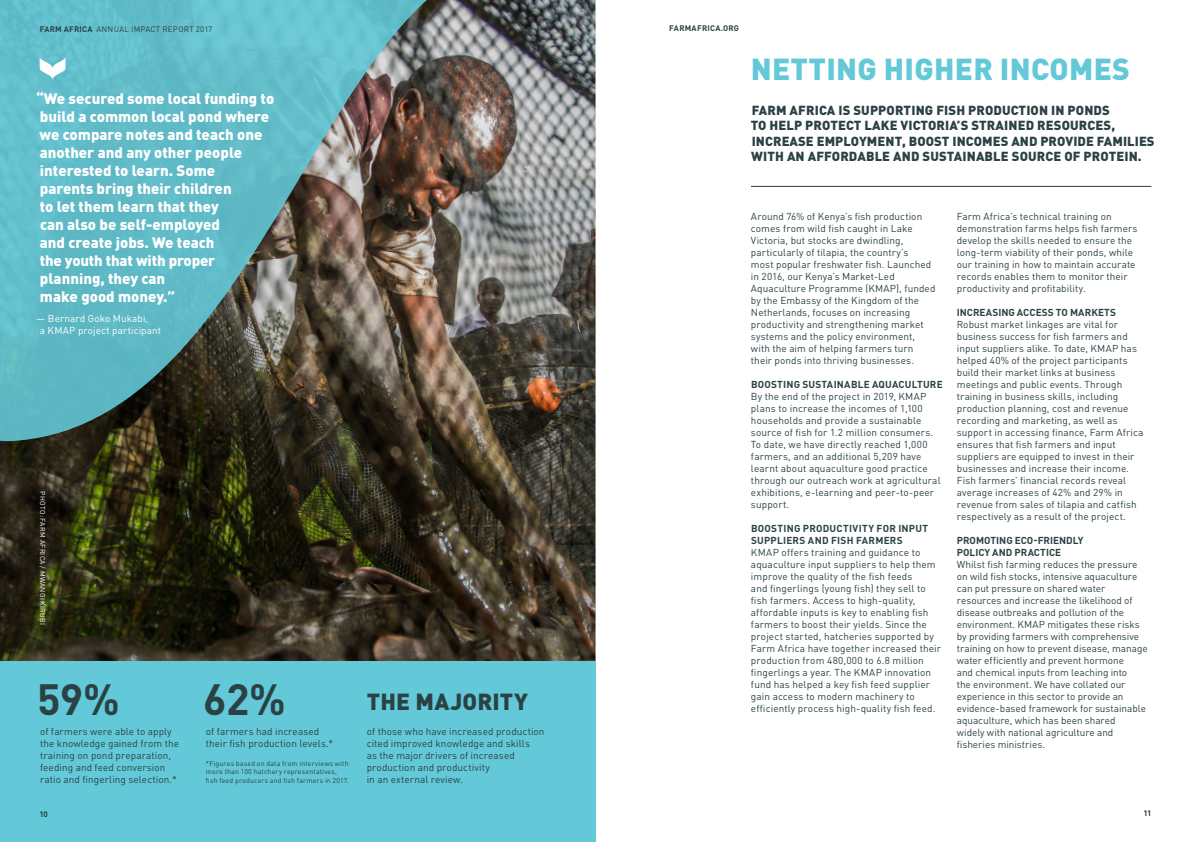
<style>
.page{position:relative;width:1191px;height:842px;background:#fff}
.page>*{position:absolute;margin:0;border:0;box-sizing:border-box;transform-origin:0 0}
.t1{font:700 43.2px "DIN Pro";color:#2b4244}
.t2{font:900 30px "DIN Pro";letter-spacing:.01em;color:#63c9d8}
.t3{font:900 23px "DIN Pro";letter-spacing:.005em;color:#2b4244}
.t4{font:900 15px/18px "DIN Pro";color:#fff}
.t5{font:900 13px/15.6px "DIN Pro";letter-spacing:.01em;color:#2b4244}
.t6{font:10px/12px "DIN Pro";letter-spacing:.005em;color:#2b4244}
.t7{font:700 10px/12px "DIN Pro";letter-spacing:.02em;color:#2b4244}
.t8{font:10px/12px "DIN Pro";letter-spacing:.005em;color:#fff}
.t9{font:700 10px/12px "DIN Pro";letter-spacing:-.005em;color:#2b4244}
.t10{font:8px "DIN Pro";letter-spacing:.025em;color:#2b4244}
.t11{font:700 8px "DIN Pro";letter-spacing:.025em;color:#2b4244}
.t12{font:700 8px "DIN Pro";color:#224142}
.t13{font:7px/8.4px "DIN Pro";letter-spacing:.025em;color:#2b4244}
.t14{font:7px "DIN Pro";letter-spacing:.035em;color:#fff}
.s1{font-weight:700}
</style>
<div class="page">
<img style="left:0;top:0;width:595px;height:662px">
<hr style="left:751px;top:186px;width:400px;height:1px;background:#2b4244">
<div style="left:0;top:662px;width:595px;height:180px;background:#63c9d8"></div>
<img style="left:0;top:0;width:528px;height:441px">
<svg style="left:40px;top:57px;width:25px;height:23px"></svg>
<p class="t10" style="left:40px;top:23px;width:174px"><span class="s1">FARM AFRICA</span> ANNUAL IMPACT REPORT 2017</p>
<p class="t4" style="left:36px;top:89px;width:239px">“We secured some local funding to build a common local pond where we compare notes and teach one another and any other people interested to learn. Some</p>
<p class="t4" style="left:40px;top:179px;width:193px">parents bring their children to let them learn that they</p>
<p class="t4" style="left:40px;top:215px;width:181px">can also be self-employed</p>
<p class="t4" style="left:40px;top:233px;width:176px">and create jobs. We teach</p>
<p class="t4" style="left:40px;top:251px;width:177px">the youth that with proper planning, they can<br>make good money.”</p>
<p class="t8" style="left:40px;top:312px;width:123px;text-indent:-4px">— Bernard Goko Mukabi,<br>a KMAP project participant</p>
<p class="t14" style="left:47px;top:491px;width:135px;rotate:90deg">PHOTO: FARM AFRICA / MWANGI KIRUBI</p>
<p class="t1" style="left:37px;top:670px;width:84px">59%</p>
<p class="t6" style="left:40px;top:724px;width:141px">of farmers were able to apply the knowledge gained from the training on pond preparation, feeding and feed conversion ratio and fingerling selection.*</p>
<p class="t1" style="left:203px;top:670px;width:84px">62%</p>
<p class="t6" style="left:206px;top:724px;width:129px">of farmers had increased their fish production levels.*</p>
<p class="t13" style="left:206px;top:759px;width:144px">*Figures based on data from interviews with more than 100 hatchery representatives, fish feed producers and fish farmers in 2017.</p>
<p class="t3" style="left:367px;top:686px;width:163px">THE MAJORITY</p>
<p class="t6" style="left:367px;top:724px;width:179px">of those who have increased production cited improved knowledge and skills<br>as the major drivers of increased production and productivity<br>in an external review.</p>
<p class="t11" style="left:669px;top:23px;width:71px">FARMAFRICA.ORG</p>
<p class="t2" style="left:751px;top:48px;width:381px">NETTING HIGHER INCOMES</p>
<p class="t5" style="left:750px;top:101px;width:405px">FARM AFRICA IS SUPPORTING FISH PRODUCTION IN PONDS<br>TO HELP PROTECT LAKE VICTORIA’S STRAINED RESOURCES, INCREASE EMPLOYMENT, BOOST INCOMES AND PROVIDE FAMILIES WITH AN AFFORDABLE AND SUSTAINABLE SOURCE OF PROTEIN.</p>
<p class="t6" style="left:751px;top:210px;width:186px">Around 76% of Kenya’s fish production comes from wild fish caught in Lake Victoria, but stocks are dwindling, particularly of tilapia, the country’s<br>most popular freshwater fish. Launched in 2016, our Kenya’s Market-Led Aquaculture Programme (KMAP), funded by the Embassy of the Kingdom of the Netherlands, focuses on increasing productivity and strengthening market systems and the policy environment, with the aim of helping farmers turn their ponds into thriving businesses.</p>
<p class="t7" style="left:751px;top:378px;width:193px">BOOSTING SUSTAINABLE AQUACULTURE</p>
<p class="t6" style="left:751px;top:390px;width:184px">By the end of the project in 2019, KMAP plans to increase the incomes of 1,100 households and provide a sustainable source of fish for 1.2 million consumers.</p>
<p class="t6" style="left:751px;top:438px;width:191px">To date, we have directly reached 1,000 farmers, and an additional 5,209 have learnt about aquaculture good practice through our outreach work at agricultural exhibitions, e-learning and peer-to-peer support.</p>
<p class="t7" style="left:751px;top:522px;width:179px">BOOSTING PRODUCTIVITY FOR INPUT<br>SUPPLIERS AND FISH FARMERS</p>
<p class="t6" style="left:751px;top:546px;width:191px">KMAP offers training and guidance to aquaculture input suppliers to help them improve the quality of the fish feeds<br>and fingerlings (young fish) they sell to fish farmers. Access to high-quality, affordable inputs is key to enabling fish farmers to boost their yields. Since the project started, hatcheries supported by Farm Africa have together increased their production from 480,000 to 6.8 million fingerlings a year. The KMAP innovation fund has helped a key fish feed supplier gain access to modern machinery to efficiently process high-quality fish feed.</p>
<p class="t6" style="left:956px;top:210px;width:182px">Farm Africa’s technical training on demonstration farms helps fish farmers develop the skills needed to ensure the long-term viability of their ponds, while our training in how to maintain accurate records enables them to monitor their productivity and profitability.</p>
<p class="t7" style="left:957px;top:306px;width:161px">INCREASING ACCESS TO MARKETS</p>
<p class="t6" style="left:956px;top:318px;width:188px">Robust market linkages are vital for business success for fish farmers and input suppliers alike. To date, KMAP has helped 40% of the project participants build their market links at business meetings and public events. Through training in business skills, including production planning, cost and revenue recording and marketing, as well as support in accessing finance, Farm Africa ensures that fish farmers and input suppliers are equipped to invest in their businesses and increase their income.<br>Fish farmers’ financial records reveal average increases of 42% and 29% in revenue from sales of tilapia and catfish respectively as a result of the project.</p>
<p class="t9" style="left:957px;top:534px;width:128px">PROMOTING ECO-FRIENDLY<br>POLICY AND PRACTICE</p>
<p class="t6" style="left:956px;top:558px;width:192px">Whilst fish farming reduces the pressure on wild fish stocks, intensive aquaculture can put pressure on shared water resources and increase the likelihood of disease outbreaks and pollution of the environment. KMAP mitigates these risks by providing farmers with comprehensive training on how to prevent disease, manage water efficiently and prevent hormone<br>and chemical inputs from leaching into<br>the environment. We have collated our experience in this sector to provide an evidence-based framework for sustainable aquaculture, which has been shared</p>
<p class="t6" style="left:956px;top:726px;width:158px">widely with national agriculture and fisheries ministries.</p>
<p class="t12" style="left:39px;top:808px;width:10px">10</p>
<p class="t11" style="left:1143px;top:808px;width:10px">11</p>
</div>
